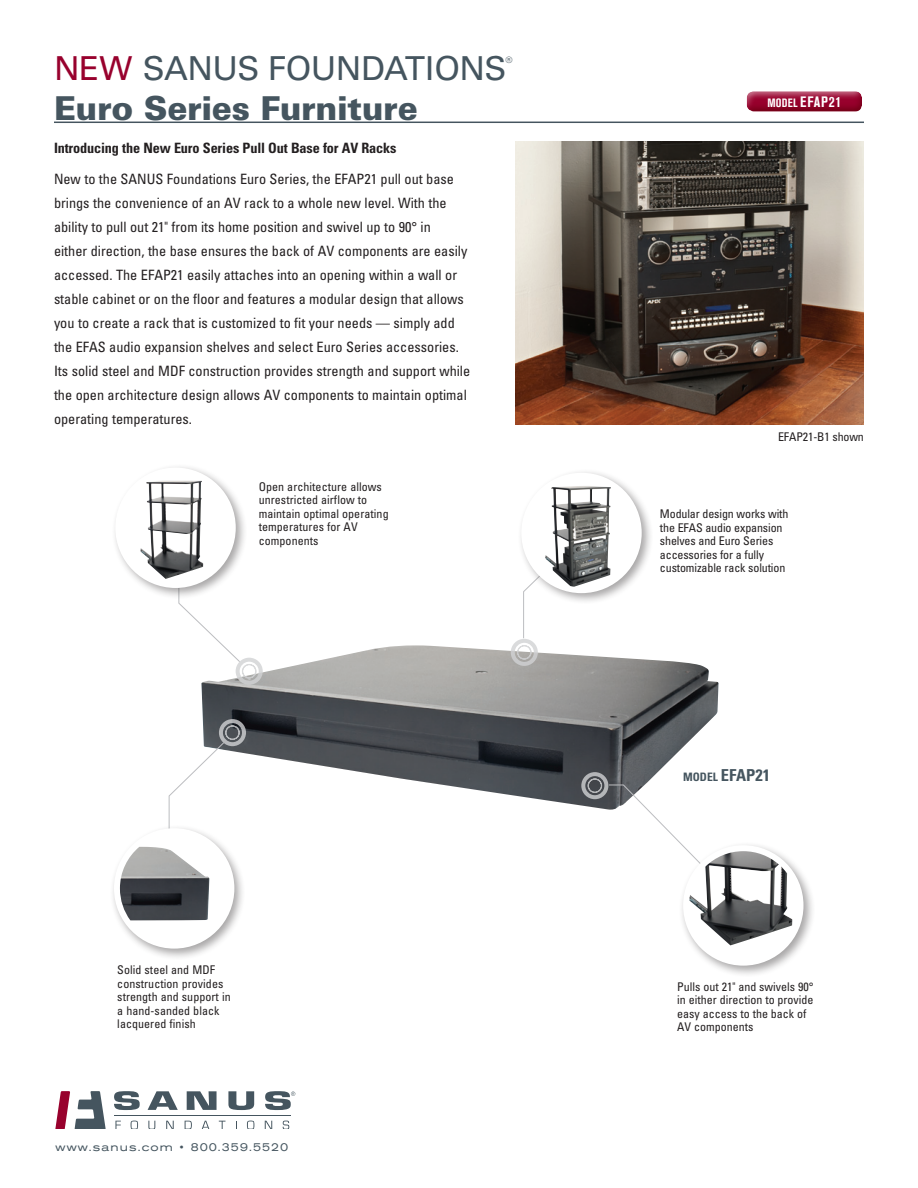
<style>
.page{position:relative;width:918px;height:1188px;background:#fff}
.page>*{position:absolute;margin:0;border:0;box-sizing:border-box;transform-origin:0 0}
.t1{font:33px "Univers";letter-spacing:-.02em;color:#45555f}
.t2{font:900 33px "Univers";letter-spacing:-.015em;color:#45555f}
.Bullets{font:700 condensed 16.5px "Univers";color:#45555f}
.t3{font:700 15px "Akzidenz Grot Con BQ";letter-spacing:.05em;color:#fff}
.Paragraph{font:condensed 14.25px/24px "Univers";color:#231f20}
.Paragraph-2{font:700 condensed 14.25px "Univers";letter-spacing:-.01em;color:#231f20}
.Bullets-2{font:condensed 12px/13.5px "Univers";color:#231f20}
.t4{font:11.25px "Akzidenz Grot Ext BQ";letter-spacing:.1em;color:#45555f}
.t5{font:8.7px "Univers";color:#45555f}
.s1{color:#98012d}
.s2{font-size:12px}
.s3{font-size:11.7px}
</style>
<div class="page">
<img style="left:201px;top:645px;width:518px;height:161px">
<div style="left:110px;top:824px;width:136px;height:136px;background:#231f20;opacity:.4"></div>
<div style="left:114px;top:828px;width:120px;height:121px;background:#fff;border-radius:50%"></div>
<img style="left:120px;top:847px;width:89px;height:73px">
<img style="left:516px;top:142px;width:348px;height:283px">
<div style="left:679px;top:841px;width:136px;height:136px;background:#231f20;opacity:.4"></div>
<div style="left:683px;top:845px;width:121px;height:121px;background:#fff;border-radius:50%"></div>
<img style="left:689px;top:851px;width:103px;height:95px">
<svg style="left:168px;top:719px;width:78px;height:155px"></svg>
<svg style="left:511px;top:605px;width:91px;height:61px"></svg>
<svg style="left:178px;top:600px;width:85px;height:85px"></svg>
<svg style="left:581px;top:772px;width:147px;height:120px"></svg>
<div style="left:111px;top:463px;width:137px;height:137px;background:#231f20;opacity:.4"></div>
<div style="left:115px;top:468px;width:121px;height:120px;background:#fff;border-radius:50%"></div>
<div style="left:517px;top:468px;width:137px;height:137px;background:#231f20;opacity:.4"></div>
<div style="left:521px;top:473px;width:121px;height:120px;background:#fff;border-radius:50%"></div>
<img style="left:140px;top:480px;width:63px;height:99px">
<img style="left:545px;top:486px;width:66px;height:101px">
<div style="left:745px;top:89px;width:119px;height:23px;background:#98012d;opacity:.75"></div>
<svg style="left:55px;top:1091px;width:51px;height:38px"></svg>
<svg style="left:114px;top:1091px;width:26px;height:19px"></svg>
<svg style="left:148px;top:1091px;width:30px;height:19px"></svg>
<svg style="left:187px;top:1091px;width:30px;height:19px"></svg>
<svg style="left:228px;top:1091px;width:26px;height:19px"></svg>
<svg style="left:265px;top:1091px;width:30px;height:19px"></svg>
<svg style="left:115px;top:1121px;width:6px;height:8px"></svg>
<svg style="left:131px;top:1121px;width:7px;height:8px"></svg>
<svg style="left:148px;top:1121px;width:7px;height:8px"></svg>
<svg style="left:166px;top:1121px;width:8px;height:8px"></svg>
<svg style="left:185px;top:1121px;width:7px;height:8px"></svg>
<svg style="left:202px;top:1121px;width:8px;height:8px"></svg>
<svg style="left:219px;top:1121px;width:7px;height:8px"></svg>
<svg style="left:247px;top:1121px;width:7px;height:8px"></svg>
<svg style="left:265px;top:1121px;width:7px;height:8px"></svg>
<svg style="left:283px;top:1121px;width:6px;height:8px"></svg>
<hr style="left:114px;top:1115px;width:177px;height:1px;background:#45555f">
<hr style="left:54px;top:122px;width:810px;height:1px;background:#45555f">
<p class="t1" style="left:54px;top:49px;width:454px"><span class="s1">NEW</span> SANUS FOUNDATIONS</p>
<p class="t5" style="left:506px;top:55px;width:8px">®</p>
<p class="t2" style="left:54px;top:87px;width:365px">Euro Series Furniture</p>
<p class="Paragraph-2" style="left:54px;top:139px;width:344px">Introducing the New Euro Series Pull Out Base for AV Racks</p>
<p class="Paragraph" style="left:54px;top:167px;width:418px">New to the SANUS Foundations Euro Series, the EFAP21 pull out base brings the convenience of an AV rack to a whole new level. With the ability to pull out 21" from its home position and swivel up to 90° in<br>either direction, the base ensures the back of AV components are easily accessed. The EFAP21 easily attaches into an opening within a wall or stable cabinet or on the floor and features a modular design that allows you to create a rack that is customized to fit your needs — simply add the EFAS audio expansion shelves and select Euro Series accessories.<br>Its solid steel and MDF construction provides strength and support while the open architecture design allows AV components to maintain optimal operating temperatures.</p>
<p class="Bullets-2" style="left:259px;top:479px;width:131px">Open architecture allows unrestricted airflow to maintain optimal operating temperatures for AV components</p>
<p class="Bullets-2" style="left:117px;top:963px;width:115px">Solid steel and MDF construction provides strength and support in a hand-sanded black lacquered finish</p>
<p class="t4" style="left:56px;top:1141px;width:234px">www.sanus.com • 800.359.5520</p>
<p class="t3" style="left:767px;top:93px;width:75px"><span class="s2">MODEL</span> EFAP21</p>
<p class="Bullets-2" style="left:778px;top:430px;width:87px">EFAP21-B1 shown</p>
<p class="Bullets-2" style="left:660px;top:507px;width:130px">Modular design works with the EFAS audio expansion shelves and Euro Series accessories for a fully customizable rack solution</p>
<p class="Bullets" style="left:683px;top:765px;width:88px"><span class="s3">MODEL</span> EFAP21</p>
<p class="Bullets-2" style="left:677px;top:980px;width:138px">Pulls out 21" and swivels 90° in either direction to provide easy access to the back of<br>AV components</p>
</div>
